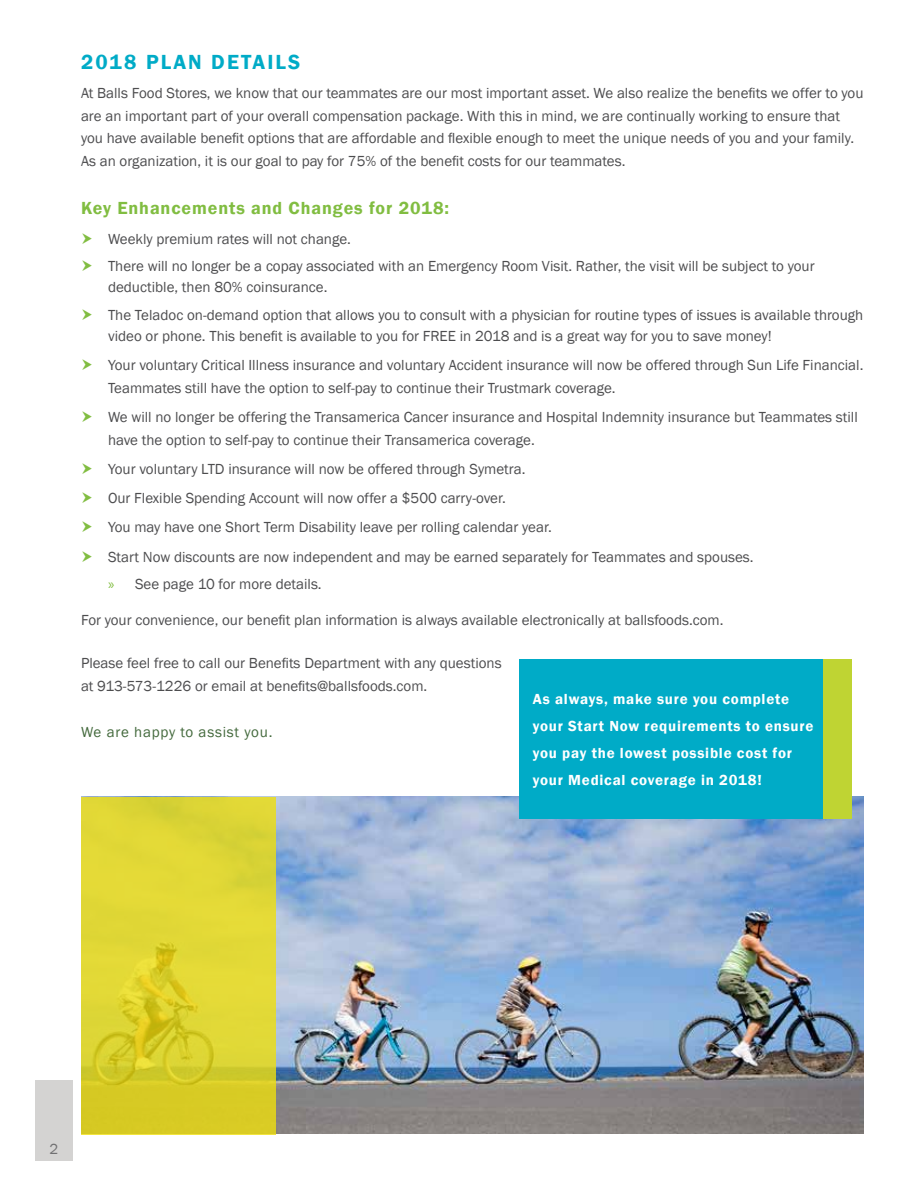
<style>
.page{position:relative;width:918px;height:1188px;background:#fff}
.page>*{position:absolute;margin:0;border:0;box-sizing:border-box;transform-origin:0 0}
.t1{font:600 21px "Franklin Gothic";letter-spacing:.1em;color:#00abc7}
.t2{font:600 18px "Franklin Gothic";letter-spacing:.05em;color:#81bd41}
.t3{font:15px/29.2px "Franklin Gothic";color:#4d4d4f}
.t4{font:600 15px/27px "Franklin Gothic";letter-spacing:.05em;color:#fff}
.t5{font:15px "Franklin Gothic";letter-spacing:.05em;color:#43693c}
.s1{font-family:"Myriad Pro";color:#81bd41}
</style>
<div class="page">
<div style="left:35px;top:1080px;width:38px;height:81px;background:#d4d3d2"></div>
<img style="left:275px;top:797px;width:589px;height:337px">
<svg style="left:81px;top:797px;width:194px;height:337px;background:#ddd330"></svg>
<div style="left:519px;top:659px;width:333px;height:160px;background:#00abc7"></div>
<div style="left:824px;top:659px;width:28px;height:160px;background:#bfd433"></div>
<h1 class="t1" style="left:81px;top:49px;width:221px">2018 PLAN DETAILS</h1>
<p class="t3" style="left:81px;top:82px;width:784px;line-height:22.5px">At Balls Food Stores, we know that our teammates are our most important asset. We also realize the benefits we offer to you are an important part of your overall compensation package. With this in mind, we are continually working to ensure that you have available benefit options that are affordable and flexible enough to meet the unique needs of you and your family.<br>As an organization, it is our goal to pay for 75% of the benefit costs for our teammates.</p>
<p class="t2" style="left:81px;top:196px;width:370px">Key Enhancements and Changes for 2018:</p>
<p class="t3" style="left:108px;top:225px;width:708px;line-height:27.8px">Weekly premium rates will not change.<br>There will no longer be a copay associated with an Emergency Room Visit. Rather, the visit will be subject to your</p>
<p class="t3" style="left:108px;top:274px;width:757px;line-height:27.8px">deductible, then 80% coinsurance.<br>The Teladoc on-demand option that allows you to consult with a physician for routine types of issues is available through</p>
<p class="t3" style="left:108px;top:322px;width:757px">video or phone. This benefit is available to you for FREE in 2018 and is a great way for you to save money!<br>Your voluntary Critical Illness insurance and voluntary Accident insurance will now be offered through Sun Life Financial.</p>
<p class="t3" style="left:108px;top:374px;width:751px">Teammates still have the option to self-pay to continue their Trustmark coverage.<br>We will no longer be offering the Transamerica Cancer insurance and Hospital Indemnity insurance but Teammates still</p>
<p class="t3" style="left:108px;top:425px;width:647px">have the option to self-pay to continue their Transamerica coverage.<br>Your voluntary LTD insurance will now be offered through Symetra.<br>Our Flexible Spending Account will now offer a $500 carry-over.<br>You may have one Short Term Disability leave per rolling calendar year.<br>Start Now discounts are now independent and may be earned separately for Teammates and spouses.</p>
<p class="t3" style="left:108px;top:570px;width:215px"><span class="s1">»</span> See page 10 for more details.</p>
<p class="t3" style="left:81px;top:606px;width:644px">For your convenience, our benefit plan information is always available electronically at ballsfoods.com.</p>
<p class="t3" style="left:81px;top:652px;width:422px;line-height:22.5px">Please feel free to call our Benefits Department with any questions at 913-573-1226 or email at benefits@ballsfoods.com.</p>
<p class="t5" style="left:81px;top:723px;width:193px">We are happy to assist you.</p>
<p class="t4" style="left:533px;top:685px;width:282px">As always, make sure you complete your Start Now requirements to ensure you pay the lowest possible cost for your Medical coverage in 2018!</p>
<p class="t3" style="left:50px;top:1135px;width:10px">2</p>
</div>
